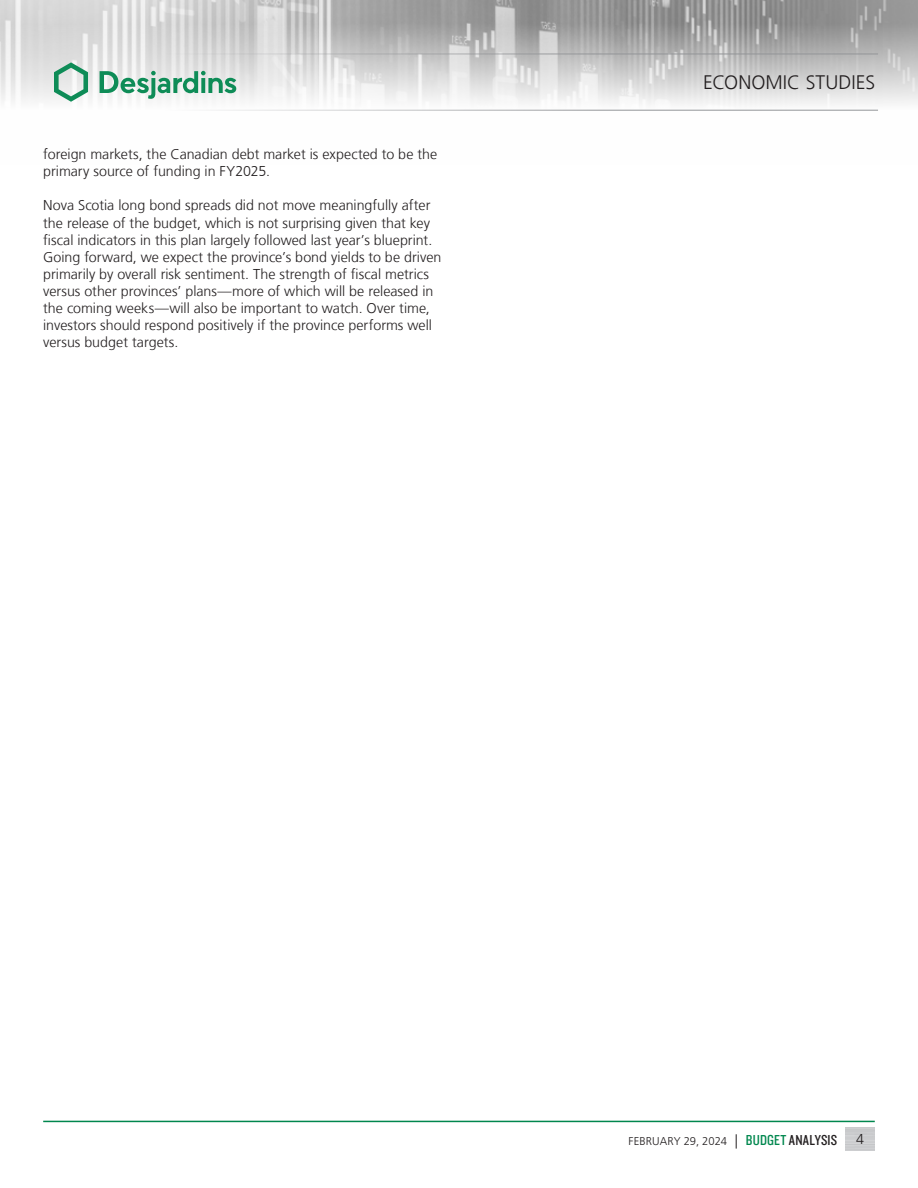
<style>
.page{position:relative;width:918px;height:1188px;background:#fff}
.page>*{position:absolute;margin:0;border:0;box-sizing:border-box;transform-origin:0 0}
.t1{font:300 19.5px "Frutiger LT";letter-spacing:.005em;color:#231f20}
.t2{font:300 14.25px/17.1px "Frutiger LT";color:#231f20}
.t3{font:300 11.25px "Frutiger LT";color:#231f20}
.s1{font-size:14.25px}
.s2{font-family:"Knockout 29 Junior Ltweight";font-weight:400;font-size:15px;color:#00874e}
.s3{font-family:"Knockout 29 Junior Ltweight";font-weight:400;font-size:15px}
</style>
<div class="page">
<img style="left:0;top:0;width:918px;height:110px">
<hr style="left:0;top:54px;width:878px;height:1px;background:#939598">
<hr style="left:0;top:110px;width:878px;height:1px;background:#939598">
<svg style="left:54px;top:62px;width:34px;height:40px"></svg>
<svg style="left:100px;top:71px;width:136px;height:28px"></svg>
<hr style="left:43px;top:1121px;width:832px;height:1px;background:#00874e">
<p class="t2" style="left:43px;top:146px;width:396px">foreign markets, the Canadian debt market is expected to be the primary source of funding in FY2025.</p>
<p class="t2" style="left:43px;top:197px;width:400px">Nova Scotia long bond spreads did not move meaningfully after the release of the budget, which is not surprising given that key fiscal indicators in this plan largely followed last year’s blueprint.<br>Going forward, we expect the province’s bond yields to be driven primarily by overall risk sentiment. The strength of fiscal metrics versus other provinces’ plans—more of which will be released in the coming weeks—will also be important to watch. Over time, investors should respond positively if the province performs well versus budget targets.</p>
<h1 class="t1" style="left:703px;top:72px;width:174px">ECONOMIC STUDIES</h1>
<p class="t3" style="left:629px;top:1135px;width:210px">FEBRUARY 29, 2024 <span class="s1">|</span> <span class="s2">BUDGET</span> <span class="s3">ANALYSIS</span></p>
<p class="t2" style="left:856px;top:1131px;width:9px">4</p>
</div>
